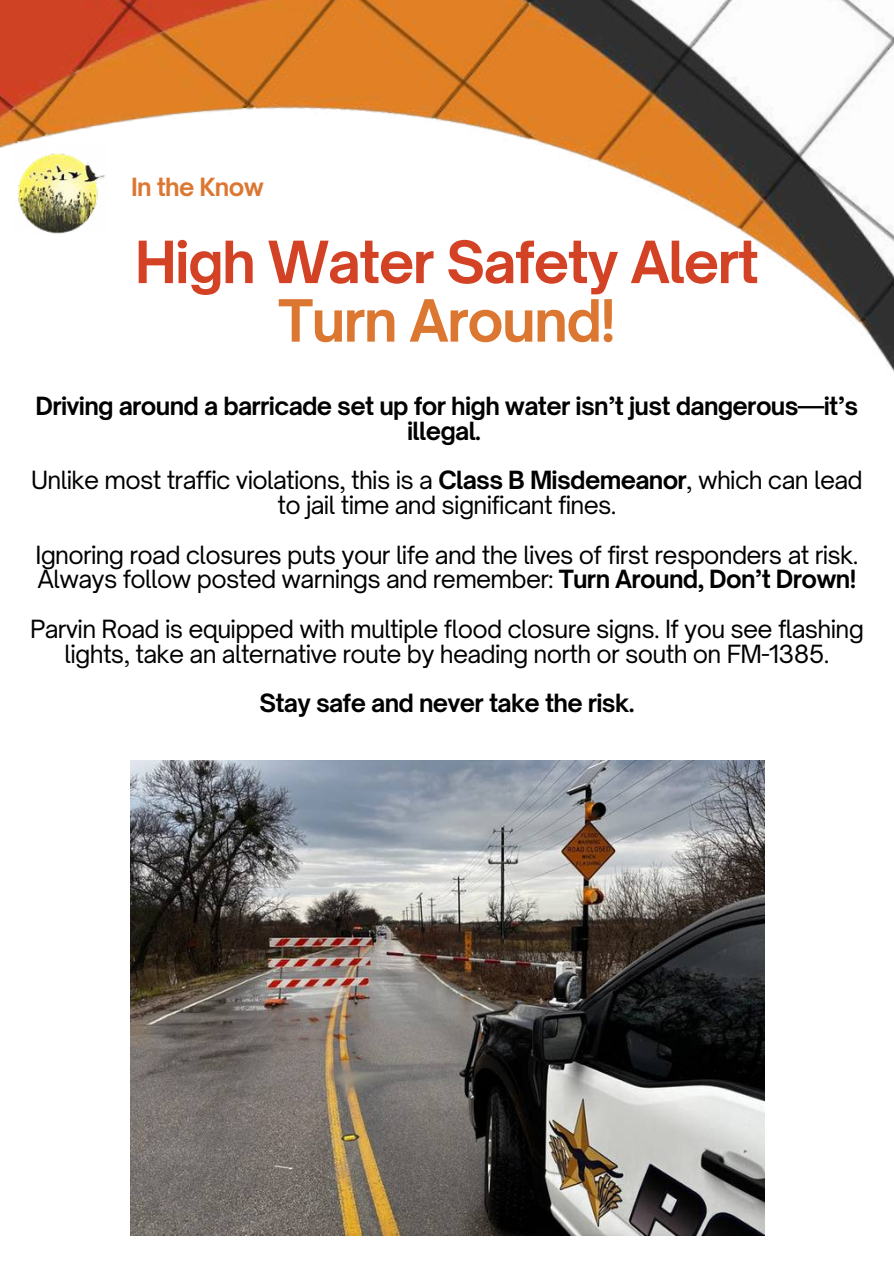
<style>
.page{position:relative;width:894px;height:1264px;background:#fff}
.page>*{position:absolute;margin:0;border:0;box-sizing:border-box;transform-origin:0 0}
.t1{font:700 55.65px "Open Sauce One";letter-spacing:-.03em;color:#d34225}
.t2{font:700 55.65px "Open Sauce One";letter-spacing:-.03em;color:#dc7731}
.t3{font:24px/24.8px "Open Sauce One";letter-spacing:-.03em;color:#000;text-align:center}
.t4{font:700 24px/24.8px "Open Sauce One";letter-spacing:-.03em;color:#000;text-align:center}
.t5{font:700 24px "Open Sauce One";letter-spacing:-.03em;color:#dc7731}
.s1{font-weight:700}
</style>
<div class="page">
<img style="left:0;top:0;width:893px;height:888px">
<img style="left:14px;top:142px;width:93px;height:92px">
<img style="left:130px;top:760px;width:633px;height:475px">
<p class="t5" style="left:131px;top:172px;width:134px">In the Know</p>
<h1 class="t1" style="left:135px;top:227px;width:625px">High Water Safety Alert</h1>
<h1 class="t2" style="left:278px;top:286px;width:339px">Turn Around!</h1>
<p class="t4" style="left:36px;top:393px;width:824px">Driving around a barricade set up for high water isn’t just dangerous—it’s illegal.</p>
<p class="t3" style="left:31px;top:468px;width:832px">Unlike most traffic violations, this is a <span class="s1">Class B Misdemeanor</span>, which can lead to jail time and significant fines.</p>
<p class="t3" style="left:35px;top:542px;width:824px;text-align:left">Ignoring road closures puts your life and the lives of first responders at risk.<br>Always follow posted warnings and remember: <span class="s1">Turn Around, Don’t Drown!</span></p>
<p class="t3" style="left:30px;top:616px;width:835px">Parvin Road is equipped with multiple flood closure signs. If you see flashing lights, take an alternative route by heading north or south on FM-1385.</p>
<p class="t4" style="left:259px;top:690px;width:376px">Stay safe and never take the risk.</p>
</div>
